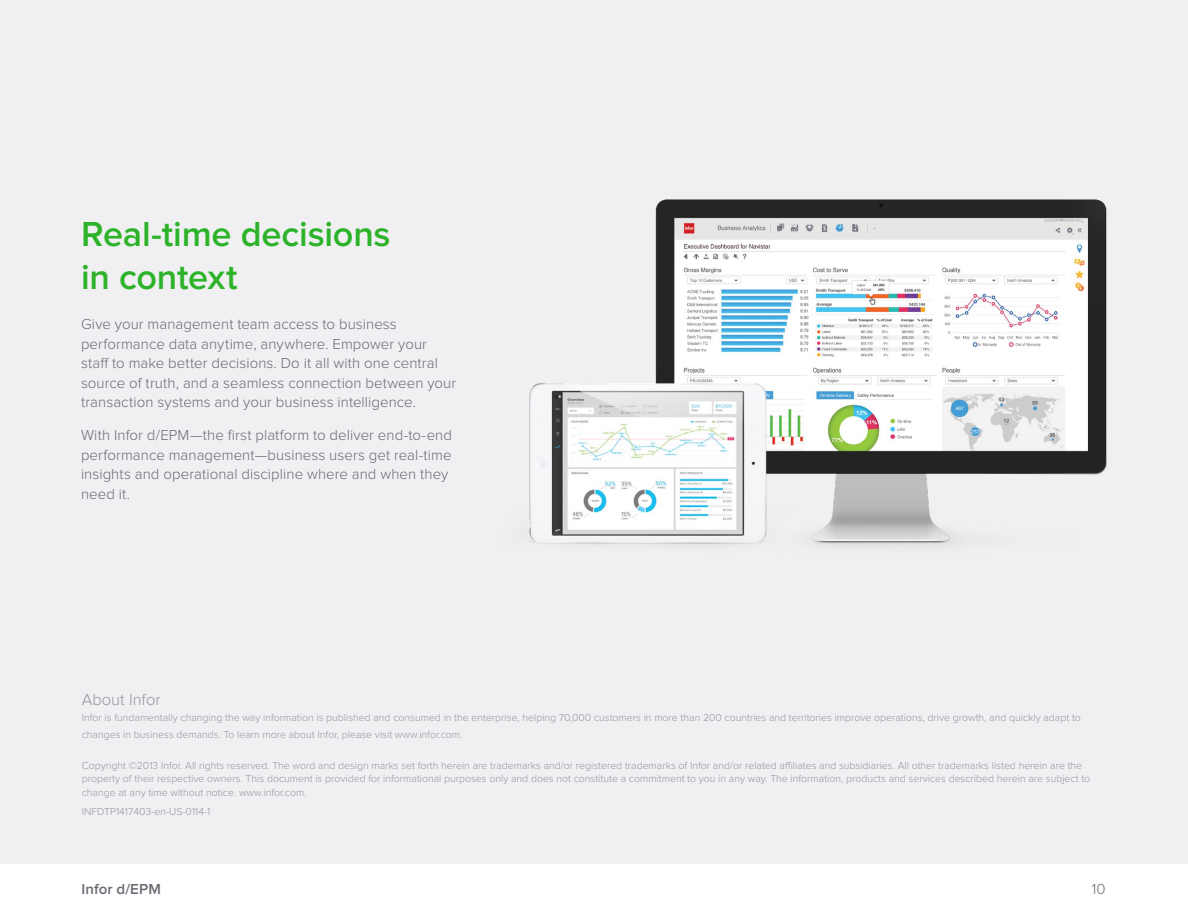
<style>
.page{position:relative;width:1188px;height:918px;background:#fff}
.page>*{position:absolute;margin:0;border:0;box-sizing:border-box;transform-origin:0 0}
.t1{font:600 36px/43.2px "Proxima Nova";letter-spacing:-.005em;color:#2db329}
.t2{font:300 16.5px "Proxima Nova";color:#95979d}
.t3{font:300 15px/19.5px "Proxima Nova";letter-spacing:.005em;color:#686b73}
.t4{font:600 15px "Proxima Nova";letter-spacing:.005em;color:#696b73}
.t5{font:300 15px "Proxima Nova";color:#696b73}
.t6{font:300 10.5px/13.5px "Proxima Nova";color:#95979d}
</style>
<div class="page">
<div style="left:0;top:0;width:1188px;height:864px;background:#f0f0f2"></div>
<img style="left:529px;top:199px;width:578px;height:348px">
<h1 class="t1" style="left:81px;top:213px;width:311px">Real-time decisions in context</h1>
<p class="t3" style="left:81px;top:315px;width:377px">Give your management team access to business performance data anytime, anywhere. Empower your staff to make better decisions. Do it all with one central source of truth, and a seamless connection between your transaction systems and your business intelligence.</p>
<h3 class="t3" style="left:81px;top:426px;width:373px">With Infor d/EPM—the first platform to deliver end-to-end performance management—business users get real-time insights and operational discipline where and when they need it.</h3>
<h2 class="t2" style="left:82px;top:692px;width:80px">About Infor</h2>
<p class="t6" style="left:82px;top:710px;width:1001px;line-height:16.5px">Infor is fundamentally changing the way information is published and consumed in the enterprise, helping 70,000 customers in more than 200 countries and territories improve operations, drive growth, and quickly adapt to changes in business demands. To learn more about Infor, please visit www.infor.com.</p>
<p class="t6" style="left:82px;top:759px;width:1010px">Copyright ©2013 Infor. All rights reserved. The word and design marks set forth herein are trademarks and/or registered trademarks of Infor and/or related affiliates and subsidiaries. All other trademarks listed herein are the property of their respective owners. This document is provided for informational purposes only and does not constitute a commitment to you in any way. The information, products and services described herein are subject to change at any time without notice. www.infor.com.</p>
<p class="t6" style="left:82px;top:805px;width:130px">INFDTP1417403-en-US-0114-1</p>
<h3 class="t4" style="left:81px;top:883px;width:81px">Infor d/EPM</h3>
<h3 class="t5" style="left:1092px;top:883px;width:16px">10</h3>
</div>
